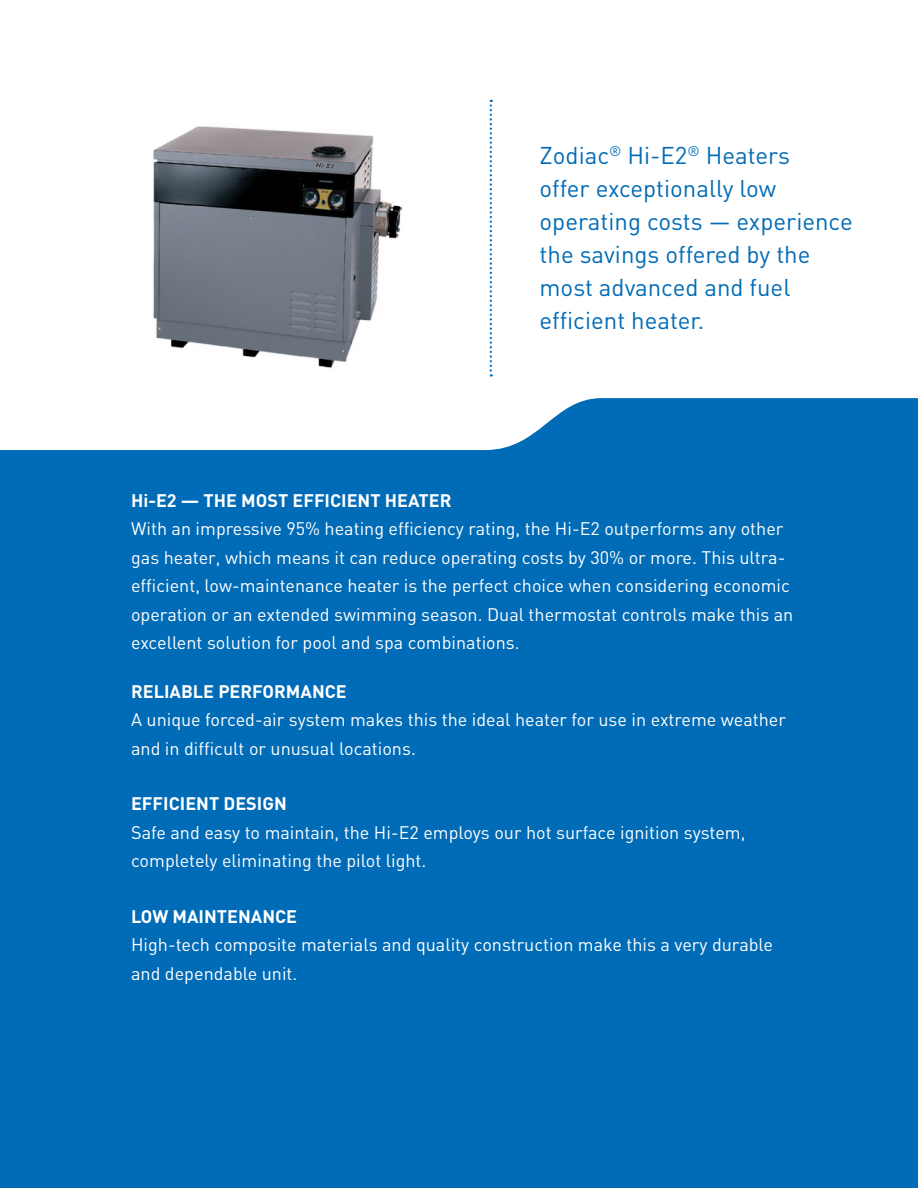
<style>
.page{position:relative;width:918px;height:1188px;background:#fff}
.page>*{position:absolute;margin:0;border:0;box-sizing:border-box;transform-origin:0 0}
.Tagline_Call_Out{font:24px/33px "DIN";color:#006bb6}
.Large_Body_Text{font:18px/28.5px "DIN";color:#fff}
.Paragraph_Heading{font:700 18px "DIN";color:#fff}
.Large_Body_Text-2{font:700 18px "DIN";color:#fff}
</style>
<div class="page">
<img style="left:153px;top:126px;width:250px;height:243px">
<svg style="left:490px;top:100px;width:2px;height:277px"></svg>
<svg style="left:587px;top:398px;width:331px;height:2px"></svg>
<div style="left:0;top:400px;width:918px;height:788px;background:#006bb6"></div>
<p class="Tagline_Call_Out" style="left:540px;top:139px;width:315px">Zodiac<sup>®</sup> Hi-E2<sup>®</sup> Heaters<br>offer exceptionally low operating costs — experience the savings offered by the most advanced and fuel efficient heater.</p>
<p class="Paragraph_Heading" style="left:131px;top:488px;width:322px">Hi-E2 — THE MOST EFFICIENT HEATER</p>
<p class="Large_Body_Text" style="left:131px;top:514px;width:664px">With an impressive 95% heating efficiency rating, the Hi-E2 outperforms any other gas heater, which means it can reduce operating costs by 30% or more. This ultra&shy;efficient, low-maintenance heater is the perfect choice when considering economic operation or an extended swimming season. Dual thermostat controls make this an excellent solution for pool and spa combinations.</p>
<p class="Large_Body_Text-2" style="left:131px;top:680px;width:217px">RELIABLE PERFORMANCE</p>
<p class="Large_Body_Text" style="left:131px;top:705px;width:657px">A unique forced-air system makes this the ideal heater for use in extreme weather and in difficult or unusual locations.</p>
<p class="Paragraph_Heading" style="left:131px;top:792px;width:157px">EFFICIENT DESIGN</p>
<p class="Large_Body_Text" style="left:131px;top:818px;width:616px">Safe and easy to maintain, the Hi-E2 employs our hot surface ignition system, completely eliminating the pilot light.</p>
<p class="Paragraph_Heading" style="left:131px;top:905px;width:168px">LOW MAINTENANCE</p>
<p class="Large_Body_Text" style="left:131px;top:930px;width:643px">High-tech composite materials and quality construction make this a very durable and dependable unit.</p>
</div>
